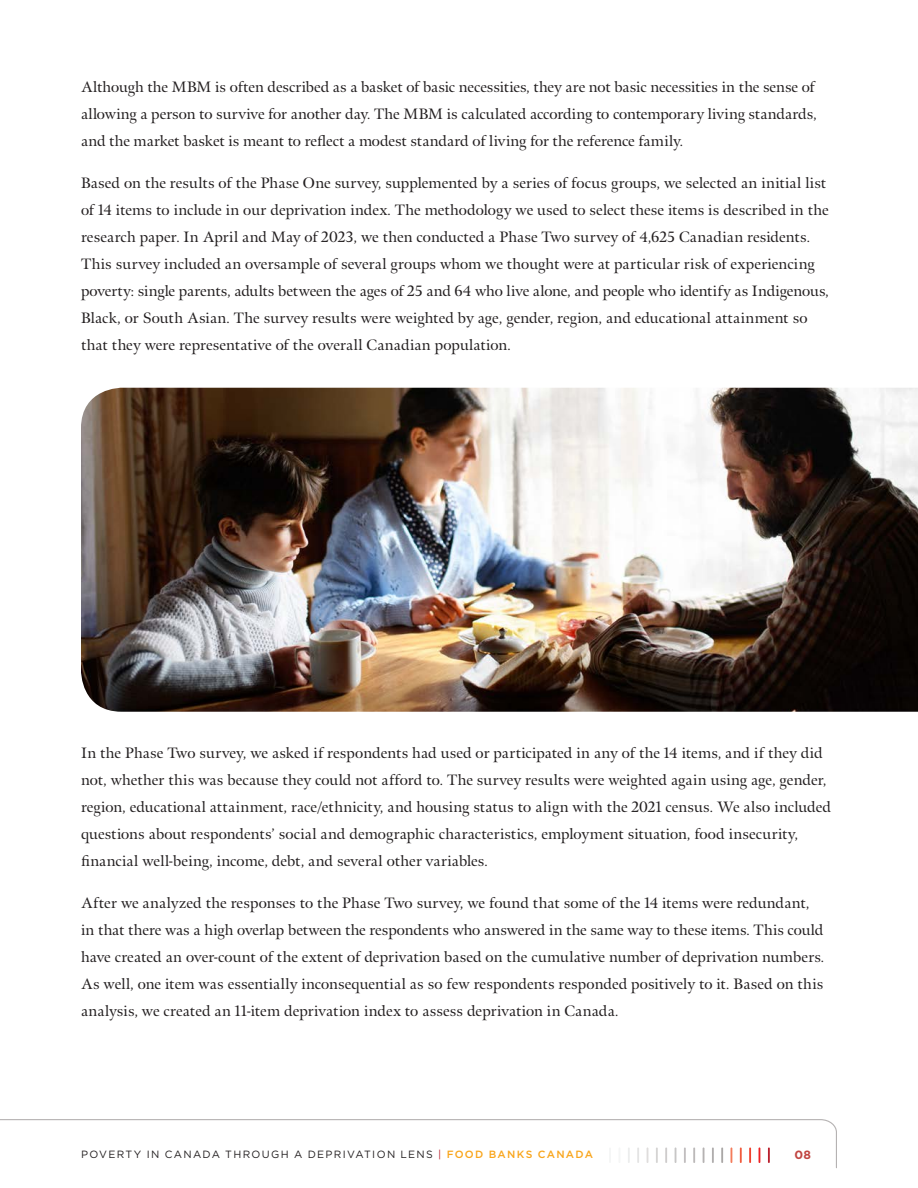
<style>
.page{position:relative;width:918px;height:1188px;background:#fff}
.page>*{position:absolute;margin:0;border:0;box-sizing:border-box;transform-origin:0 0}
.t1{font:15px/27px "Meno";letter-spacing:.01em;color:#231f20}
.t2{font:700 12px "Gotham";color:#c14743}
.t3{font:10.5px "Gotham";letter-spacing:.125em;color:#231f20}
.s1{color:#b9202e}
.s2{font-weight:500;color:#f9a51b}
</style>
<div class="page">
<svg style="left:0;top:1119px;width:837px;height:50px"></svg>
<img style="left:81px;top:388px;width:837px;height:324px">
<p class="t1" style="left:81px;top:74px;width:737px">Although the MBM is often described as a basket of basic necessities, they are not basic necessities in the sense of allowing a person to survive for another day. The MBM is calculated according to contemporary living standards, and the market basket is meant to reflect a modest standard of living for the reference family.</p>
<p class="t1" style="left:81px;top:170px;width:749px">Based on the results of the Phase One survey, supplemented by a series of focus groups, we selected an initial list of 14 items to include in our deprivation index. The methodology we used to select these items is described in the research paper. In April and May of 2023, we then conducted a Phase Two survey of 4,625 Canadian residents.<br>This survey included an oversample of several groups whom we thought were at particular risk of experiencing poverty: single parents, adults between the ages of 25 and 64 who live alone, and people who identify as Indigenous, Black, or South Asian. The survey results were weighted by age, gender, region, and educational attainment so that they were representative of the overall Canadian population.</p>
<p class="t1" style="left:81px;top:740px;width:752px">In the Phase Two survey, we asked if respondents had used or participated in any of the 14 items, and if they did not, whether this was because they could not afford to. The survey results were weighted again using age, gender, region, educational attainment, race/ethnicity, and housing status to align with the 2021 census. We also included questions about respondents’ social and demographic characteristics, employment situation, food insecurity, financial well-being, income, debt, and several other variables.</p>
<p class="t1" style="left:81px;top:890px;width:745px">After we analyzed the responses to the Phase Two survey, we found that some of the 14 items were redundant, in that there was a high overlap between the respondents who answered in the same way to these items. This could have created an over-count of the extent of deprivation based on the cumulative number of deprivation numbers.<br>As well, one item was essentially inconsequential as so few respondents responded positively to it. Based on this analysis, we created an 11-item deprivation index to assess deprivation in Canada.</p>
<p class="t3" style="left:81px;top:1148px;width:513px">POVERTY IN CANADA THROUGH A DEPRIVATION LENS <span class="s1">|</span> <span class="s2">FOOD BANKS CANADA</span></p>
<p class="t2" style="left:794px;top:1147px;width:18px">08</p>
</div>
